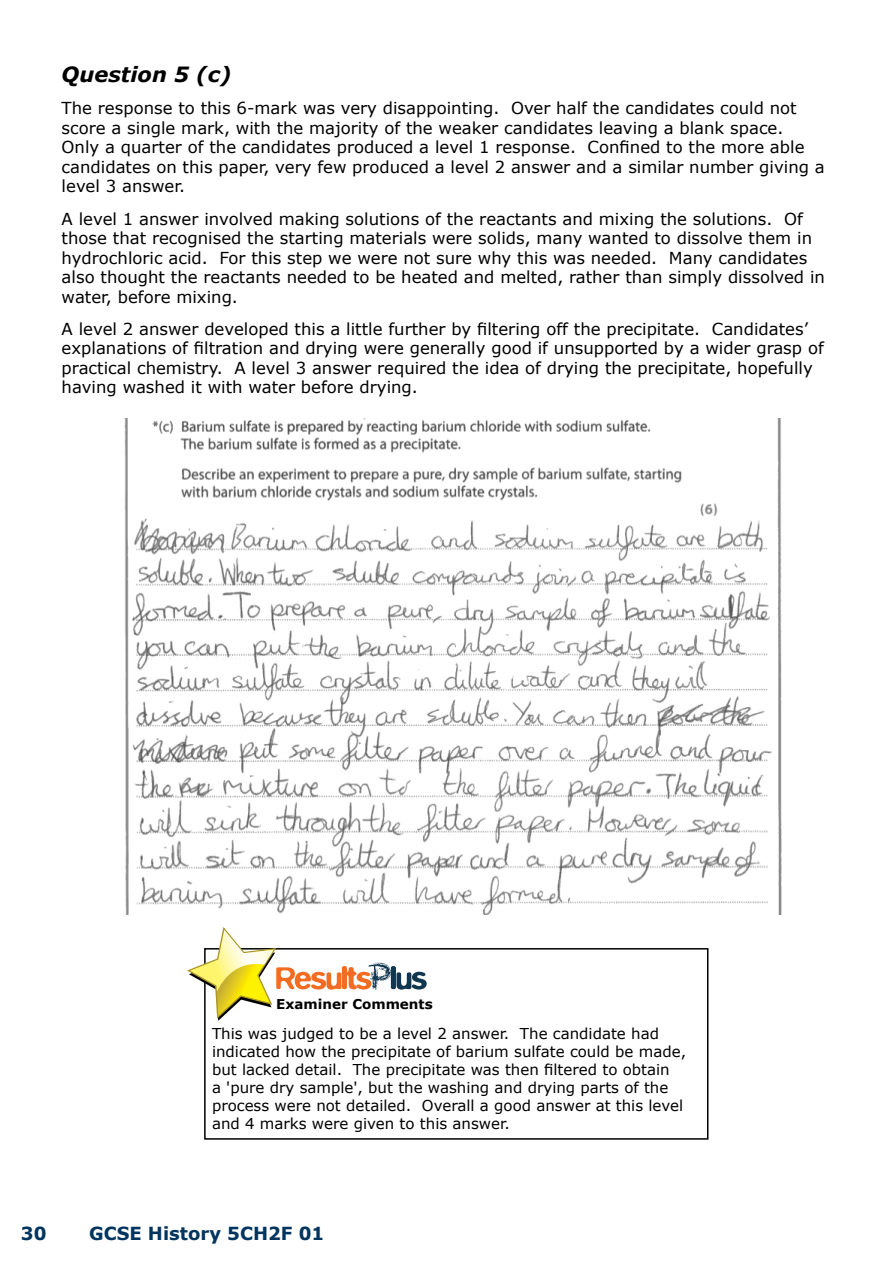
<style>
.page{position:relative;width:893px;height:1263px;background:#fff}
.page>*{position:absolute;margin:0;border:0;box-sizing:border-box;transform-origin:0 0}
.t1{font:italic 700 21px "Verdana";color:#000}
.t2{font:700 18px "Verdana";color:#00355f}
.t3{font:16.5px/19.5px "Verdana";color:#000}
.t4{font:15px/18px "Verdana";color:#000}
.t5{font:700 13.5px "Verdana";color:#000}
</style>
<div class="page">
<img style="left:124px;top:419px;width:658px;height:495px">
<div style="left:204px;top:948px;width:504px;height:192px;border:2px solid #000"></div>
<svg style="left:187px;top:927px;width:240px;height:94px"></svg>
<p class="t1" style="left:62px;top:59px;width:171px">Question 5 (c)</p>
<p class="t3" style="left:62px;top:98px;width:765px">The response to this 6-mark was very disappointing. Over half the candidates could not score a single mark, with the majority of the weaker candidates leaving a blank space.<br>Only a quarter of the candidates produced a level 1 response. Confined to the more able candidates on this paper, very few produced a level 2 answer and a similar number giving a level 3 answer.</p>
<p class="t3" style="left:62px;top:209px;width:765px">A level 1 answer involved making solutions of the reactants and mixing the solutions. Of those that recognised the starting materials were solids, many wanted to dissolve them in hydrochloric acid. For this step we were not sure why this was needed. Many candidates also thought the reactants needed to be heated and melted, rather than simply dissolved in water, before mixing.</p>
<p class="t3" style="left:62px;top:319px;width:764px">A level 2 answer developed this a little further by filtering off the precipitate. Candidates’ explanations of filtration and drying were generally good if unsupported by a wider grasp of practical chemistry. A level 3 answer required the idea of drying the precipitate, hopefully having washed it with water before drying.</p>
<p class="t5" style="left:276px;top:994px;width:158px">Examiner Comments</p>
<p class="t4" style="left:212px;top:1024px;width:476px">This was judged to be a level 2 answer. The candidate had indicated how the precipitate of barium sulfate could be made, but lacked detail. The precipitate was then filtered to obtain<br>a 'pure dry sample', but the washing and drying parts of the process were not detailed. Overall a good answer at this level and 4 marks were given to this answer.</p>
<p class="t2" style="left:21px;top:1221px;width:27px">30</p>
<p class="t2" style="left:89px;top:1221px;width:237px">GCSE History 5CH2F 01</p>
</div>
